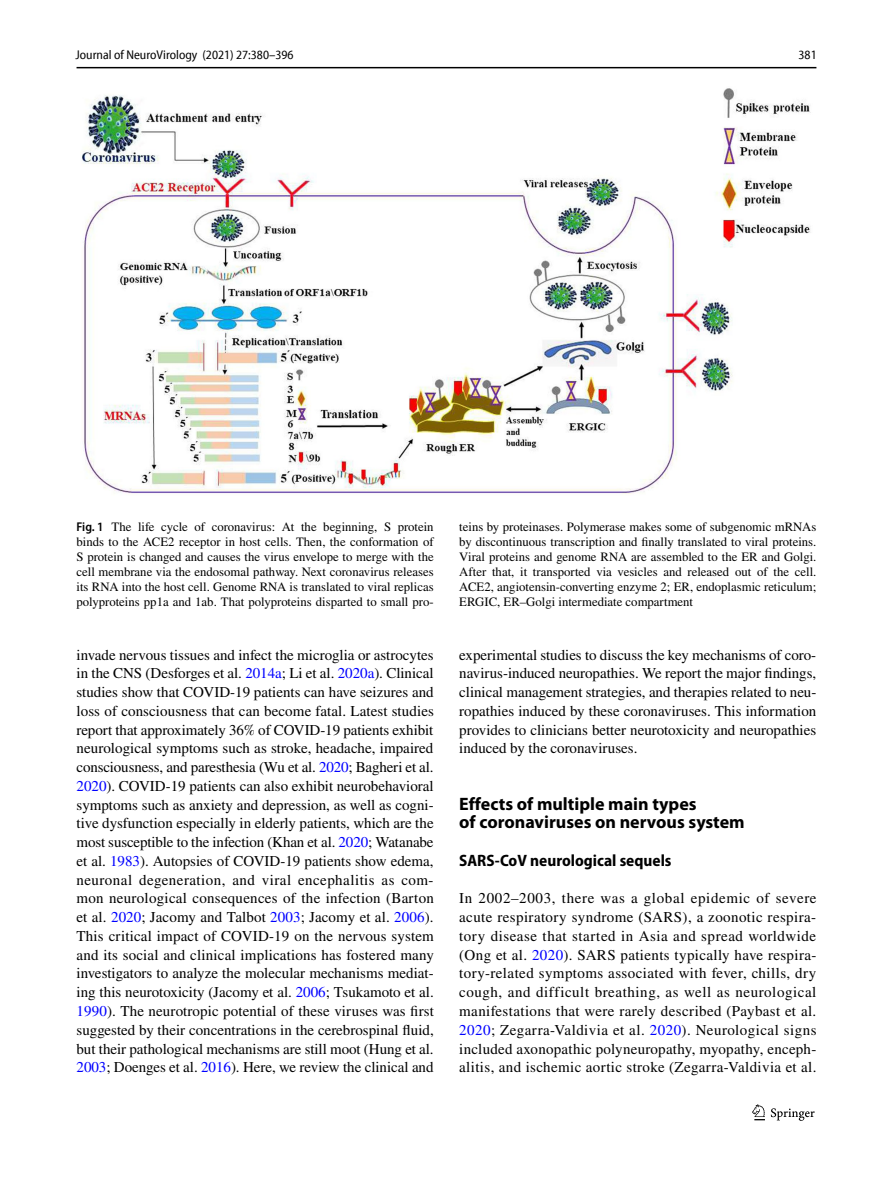
<style>
.page{position:relative;width:893px;height:1187px;background:#fff}
.page>*{position:absolute;margin:0;border:0;box-sizing:border-box;transform-origin:0 0}
.t1{font:700 18px/18.8px "Myriad Pro";color:#000}
.t2{font:700 semi-condensed 16.5px "Myriad Pro";color:#000}
.t3{font:15px/18.8px "STIX";color:#000;text-align:justify}
.t4{font:12.75px/15px "STIX";color:#000;text-align:justify}
.t5{font:semi-condensed 12.75px "Myriad Pro Unic";color:#000}
.s1{font-family:"Myriad Pro";font-weight:600;font-stretch:semi-condensed}
.s2{color:#00f}
</style>
<div class="page">
<hr style="left:77px;top:67px;width:739px;height:1px;background:#000">
<img style="left:82px;top:88px;width:729px;height:406px">
<svg style="left:752px;top:1104px;width:13px;height:16px"></svg>
<svg style="left:771px;top:1108px;width:44px;height:12px"></svg>
<p class="t5" style="left:76px;top:50px;width:220px">Journal of NeuroVirology (2021) 27:380–396</p>
<p class="t5" style="left:798px;top:50px;width:20px">381</p>
<p class="t4" style="left:77px;top:519px;width:359px"><span class="s1">Fig. 1</span> The life cycle of coronavirus: At the beginning, S protein binds to the ACE2 receptor in host cells. Then, the conformation of S protein is changed and causes the virus envelope to merge with the cell membrane via the endosomal pathway. Next coronavirus releases its RNA into the host cell. Genome RNA is translated to viral replicas polyproteins pp1a and 1ab. That polyproteins disparted to small pro-</p>
<p class="t4" style="left:459px;top:519px;width:359px">teins by proteinases. Polymerase makes some of subgenomic mRNAs by discontinuous transcription and finally translated to viral proteins.<br>Viral proteins and genome RNA are assembled to the ER and Golgi.<br>After that, it transported via vesicles and released out of the cell.<br>ACE2, angiotensin-converting enzyme 2; ER, endoplasmic reticulum; ERGIC, ER–Golgi intermediate compartment</p>
<p class="t3" style="left:77px;top:646px;width:359px">invade nervous tissues and infect the microglia or astrocytes in the CNS (Desforges et al. <span class="s2">2014a</span>; Li et al. <span class="s2">2020a</span>). Clinical studies show that COVID-19 patients can have seizures and loss of consciousness that can become fatal. Latest studies report that approximately 36% of COVID-19 patients exhibit neurological symptoms such as stroke, headache, impaired consciousness, and paresthesia (Wu et al. <span class="s2">2020</span>; Bagheri et al.<br><span class="s2">2020</span>). COVID-19 patients can also exhibit neurobehavioral symptoms such as anxiety and depression, as well as cogni&shy;tive dysfunction especially in elderly patients, which are the most susceptible to the infection (Khan et al. <span class="s2">2020</span>; Watanabe et al. <span class="s2">1983</span>). Autopsies of COVID-19 patients show edema, neuronal degeneration, and viral encephalitis as com&shy;mon neurological consequences of the infection (Barton et al. <span class="s2">2020</span>; Jacomy and Talbot <span class="s2">2003</span>; Jacomy et al. <span class="s2">2006</span>).<br>This critical impact of COVID-19 on the nervous system and its social and clinical implications has fostered many investigators to analyze the molecular mechanisms mediat&shy;ing this neurotoxicity (Jacomy et al. <span class="s2">2006</span>; Tsukamoto et al.<br><span class="s2">1990</span>). The neurotropic potential of these viruses was first suggested by their concentrations in the cerebrospinal fluid, but their pathological mechanisms are still moot (Hung et al.<br><span class="s2">2003</span>; Doenges et al. <span class="s2">2016</span>). Here, we review the clinical and</p>
<p class="t3" style="left:459px;top:646px;width:359px">experimental studies to discuss the key mechanisms of coro&shy;navirus-induced neuropathies. We report the major findings, clinical management strategies, and therapies related to neu&shy;ropathies induced by these coronaviruses. This information provides to clinicians better neurotoxicity and neuropathies induced by the coronaviruses.</p>
<p class="t1" style="left:459px;top:793px;width:287px">Effects of multiple main types<br>of coronaviruses on nervous system</p>
<p class="t2" style="left:459px;top:851px;width:214px">SARS‑CoV neurological sequels</p>
<p class="t3" style="left:459px;top:890px;width:359px">In 2002–2003, there was a global epidemic of severe acute respiratory syndrome (SARS), a zoonotic respira&shy;tory disease that started in Asia and spread worldwide (Ong et al. <span class="s2">2020</span>). SARS patients typically have respira&shy;tory-related symptoms associated with fever, chills, dry cough, and difficult breathing, as well as neurological manifestations that were rarely described (Paybast et al.<br><span class="s2">2020</span>; Zegarra-Valdivia et al. <span class="s2">2020</span>). Neurological signs included axonopathic polyneuropathy, myopathy, enceph&shy;alitis, and ischemic aortic stroke (Zegarra-Valdivia et al.</p>
</div>
